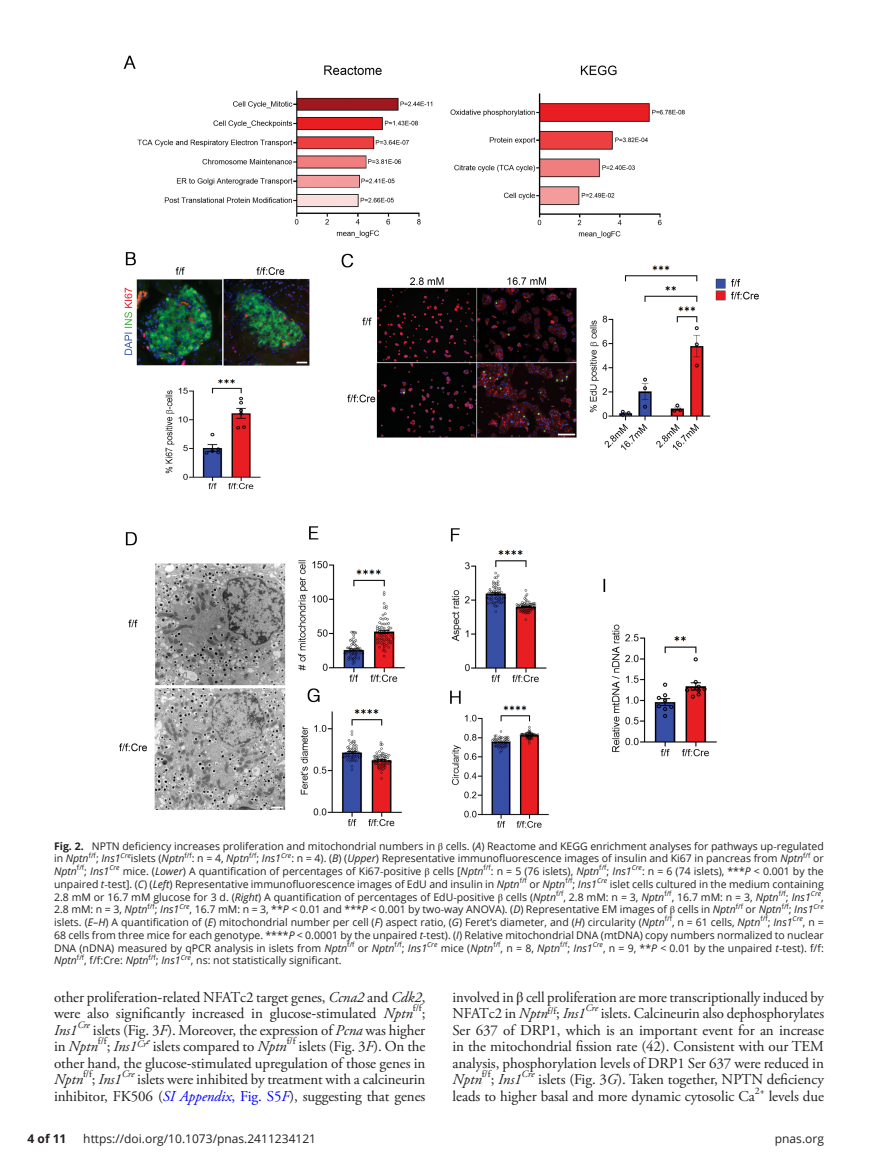
<style>
.page{position:relative;width:878px;height:1175px;background:#fff}
.page>*{position:absolute;margin:0;border:0;box-sizing:border-box;transform-origin:0 0}
.t1{font:15px/16.5px "Adobe Garamond Pro";letter-spacing:-.005em;color:#231f20}
.t2{font:italic 15px "Adobe Garamond Pro";letter-spacing:-.005em;color:#231f20}
.t3{font:12px "Open Sans";color:#231f20}
.t4{font:700 12px "Open Sans";color:#231f20}
.t5{font:10.5px/12.8px "Open Sans";color:#231f20}
.t6{font:italic 10.5px "Open Sans";color:#231f20}
.t7{font:10.05px "Adobe Garamond Pro";color:#231f20}
.t8{font:italic 10.05px "Adobe Garamond Pro";letter-spacing:-.025em;color:#231f20}
.t9{font:7.05px "Open Sans";color:#231f20}
.t10{font:italic 7.05px "Open Sans";color:#231f20}
.s1{font-weight:700}
.s2{font-family:"STIX"}
.s3{font-style:italic}
.s4{font-style:normal}
.s5{font-style:italic;color:#00f}
.s6{color:#00f}
</style>
<div class="page">
<img style="left:120px;top:55px;width:637px;height:772px">
<p class="t5" style="left:54px;top:839px;width:771px"><span class="s1">Fig. 2.</span> NPTN deficiency increases proliferation and mitochondrial numbers in <span class="s2">β</span> cells. (<span class="s3">A</span>) Reactome and KEGG enrichment analyses for pathways up<span class="s2">-</span>regulated in <span class="s3">Nptn</span></p>
<p class="t9" style="left:89px;top:850px;width:9px">f/f</p>
<p class="t6" style="left:96px;top:851px;width:26px"><span class="s4">;</span> Ins1</p>
<p class="t10" style="left:121px;top:850px;width:12px">Cre</p>
<p class="t5" style="left:131px;top:852px;width:55px">islets (<span class="s3">Nptn</span></p>
<p class="t9" style="left:184px;top:850px;width:9px">f/f</p>
<p class="t5" style="left:192px;top:852px;width:59px">: n = 4, <span class="s3">Nptn</span></p>
<p class="t9" style="left:249px;top:850px;width:9px">f/f</p>
<p class="t6" style="left:256px;top:851px;width:26px"><span class="s4">;</span> Ins1</p>
<p class="t10" style="left:281px;top:850px;width:12px">Cre</p>
<p class="t5" style="left:291px;top:852px;width:513px">: n = 4). (<span class="s3">B</span>) (<span class="s3">Upper</span>) Representative immunofluorescence images of insulin and Ki67 in pancreas from <span class="s3">Nptn</span></p>
<p class="t9" style="left:802px;top:850px;width:9px">f/f</p>
<p class="t5" style="left:812px;top:852px;width:12px">or</p>
<p class="t9" style="left:77px;top:863px;width:9px">f/f</p>
<p class="t6" style="left:84px;top:864px;width:27px"><span class="s4">;</span> Ins1</p>
<p class="t10" style="left:109px;top:863px;width:12px">Cre</p>
<p class="t5" style="left:123px;top:864px;width:362px">mice. (<span class="s3">Lower</span>) A quantification of percentages of Ki67<span class="s2">-</span>positive <span class="s2">β</span> cells [<span class="s3">Nptn</span></p>
<p class="t9" style="left:483px;top:863px;width:9px">f/f</p>
<p class="t5" style="left:490px;top:864px;width:110px">: n = 5 (76 islets), <span class="s3">Nptn</span></p>
<p class="t9" style="left:599px;top:863px;width:9px">f/f</p>
<p class="t6" style="left:606px;top:864px;width:27px"><span class="s4">;</span> Ins1</p>
<p class="t10" style="left:631px;top:863px;width:12px">Cre</p>
<p class="t5" style="left:641px;top:864px;width:183px">: n = 6 (74 islets), ***<span class="s3">P</span> &lt; 0.001 by the</p>
<p class="t6" style="left:54px;top:864px;width:24px">Nptn</p>
<p class="t5" style="left:54px;top:877px;width:467px">unpaired <span class="s3">t</span><span class="s2">-</span>test]. (<span class="s3">C</span>) (<span class="s3">Left</span>) Representative immunofluorescence images of EdU and insulin in <span class="s3">Nptn</span></p>
<p class="t9" style="left:519px;top:875px;width:9px">f/f</p>
<p class="t9" style="left:565px;top:875px;width:9px">f/f</p>
<p class="t6" style="left:572px;top:877px;width:26px"><span class="s4">;</span> Ins1</p>
<p class="t10" style="left:597px;top:875px;width:12px">Cre</p>
<p class="t5" style="left:609px;top:877px;width:215px">islet cells cultured in the medium containing</p>
<p class="t6" style="left:529px;top:877px;width:37px"><span class="s4">or</span> Nptn</p>
<p class="t5" style="left:54px;top:890px;width:503px">2.8 mM or 16.7 mM glucose for 3 d. (<span class="s3">Right</span>) A quantification of percentages of EdU<span class="s2">-</span>positive <span class="s2">β</span> cells (<span class="s3">Nptn</span></p>
<p class="t9" style="left:556px;top:888px;width:9px">f/f</p>
<p class="t5" style="left:563px;top:890px;width:102px">, 2.8 mM: n = 3, <span class="s3">Nptn</span></p>
<p class="t9" style="left:664px;top:888px;width:9px">f/f</p>
<p class="t5" style="left:671px;top:890px;width:108px">, 16.7 mM: n = 3, <span class="s3">Nptn</span></p>
<p class="t9" style="left:778px;top:888px;width:9px">f/f</p>
<p class="t6" style="left:785px;top:889px;width:26px"><span class="s4">;</span> Ins1</p>
<p class="t10" style="left:810px;top:888px;width:12px">Cre</p>
<p class="t5" style="left:820px;top:890px;width:4px">,</p>
<p class="t5" style="left:54px;top:903px;width:95px">2.8 mM: n = 3, <span class="s3">Nptn</span></p>
<p class="t9" style="left:147px;top:901px;width:9px">f/f</p>
<p class="t6" style="left:155px;top:902px;width:26px"><span class="s4">;</span> Ins1</p>
<p class="t10" style="left:179px;top:901px;width:12px">Cre</p>
<p class="t5" style="left:189px;top:903px;width:547px">, 16.7 mM: n = 3, **<span class="s3">P</span> &lt; 0.01 and ***<span class="s3">P</span> &lt; 0.001 by two<span class="s2">-</span>way ANOVA). (<span class="s3">D</span>) Representative EM images of <span class="s2">β</span> cells in <span class="s3">Nptn</span></p>
<p class="t9" style="left:735px;top:901px;width:9px">f/f</p>
<p class="t9" style="left:781px;top:901px;width:9px">f/f</p>
<p class="t6" style="left:788px;top:902px;width:26px"><span class="s4">;</span> Ins1</p>
<p class="t10" style="left:813px;top:901px;width:12px">Cre</p>
<p class="t6" style="left:745px;top:902px;width:38px"><span class="s4">or</span> Nptn</p>
<p class="t5" style="left:54px;top:915px;width:612px">islets. (<span class="s3">E</span>–<span class="s3">H</span>) A quantification of (<span class="s3">E</span>) mitochondrial number per cell (<span class="s3">F</span>) aspect ratio, (<span class="s3">G</span>) Feret’s diameter, and (<span class="s3">H</span>) circularity (<span class="s3">Nptn</span></p>
<p class="t9" style="left:664px;top:914px;width:9px">f/f</p>
<p class="t5" style="left:671px;top:915px;width:90px">, n = 61 cells, <span class="s3">Nptn</span></p>
<p class="t9" style="left:760px;top:914px;width:9px">f/f</p>
<p class="t6" style="left:767px;top:915px;width:26px"><span class="s4">;</span> Ins1</p>
<p class="t10" style="left:792px;top:914px;width:12px">Cre</p>
<p class="t5" style="left:54px;top:915px;width:771px;text-align:justify;text-indent:748px">, n = 68 cells from three mice for each genotype. ****<span class="s3">P</span> &lt; 0.0001 by the unpaired <span class="s3">t</span><span class="s2">-</span>test). (<span class="s3">I</span>) Relative mitochondrial DNA (mtDNA) copy numbers normalized to nuclear DNA (nDNA) measured by qPCR analysis in islets from <span class="s3">Nptn</span></p>
<p class="t9" style="left:347px;top:939px;width:9px">f/f</p>
<p class="t9" style="left:394px;top:939px;width:9px">f/f</p>
<p class="t6" style="left:402px;top:940px;width:27px"><span class="s4">;</span> Ins1</p>
<p class="t10" style="left:427px;top:939px;width:12px">Cre</p>
<p class="t5" style="left:440px;top:941px;width:54px">mice (<span class="s3">Nptn</span></p>
<p class="t9" style="left:493px;top:939px;width:9px">f/f</p>
<p class="t5" style="left:500px;top:941px;width:61px">, n = 8, <span class="s3">Nptn</span></p>
<p class="t9" style="left:560px;top:939px;width:9px">f/f</p>
<p class="t6" style="left:567px;top:940px;width:27px"><span class="s4">;</span> Ins1</p>
<p class="t10" style="left:592px;top:939px;width:12px">Cre</p>
<p class="t5" style="left:602px;top:941px;width:222px">, n = 9, **<span class="s3">P</span> &lt; 0.01 by the unpaired <span class="s3">t</span><span class="s2">-</span>test). f/f:</p>
<p class="t6" style="left:358px;top:940px;width:38px"><span class="s4">or</span> Nptn</p>
<p class="t9" style="left:77px;top:952px;width:9px">f/f</p>
<p class="t5" style="left:84px;top:954px;width:66px">, f/f:Cre: <span class="s3">Nptn</span></p>
<p class="t9" style="left:148px;top:952px;width:9px">f/f</p>
<p class="t6" style="left:156px;top:953px;width:26px"><span class="s4">;</span> Ins1</p>
<p class="t10" style="left:181px;top:952px;width:12px">Cre</p>
<p class="t5" style="left:191px;top:954px;width:152px">, ns: not statistically significant.</p>
<p class="t6" style="left:54px;top:953px;width:24px">Nptn</p>
<h1 class="t1" style="left:54px;top:989px;width:373px">other proliferation<span class="s2">-</span>related NFATc2 target genes, <span class="s3">Ccna2</span> and <span class="s3">Cdk2</span>, were also significantly increased in glucose<span class="s2">-</span>stimulated <span class="s3">Nptn</span></h1>
<p class="t7" style="left:412px;top:1002px;width:10px">f/f</p>
<h1 class="t1" style="left:421px;top:1005px;width:5px">;</h1>
<p class="t8" style="left:77px;top:1018px;width:14px">Cre</p>
<h1 class="t1" style="left:54px;top:1022px;width:372px;text-indent:39px">islets (Fig. 3<span class="s3">F</span>). Moreover, the expression of <span class="s3">Pcna</span> was higher in <span class="s3">Nptn</span></h1>
<h1 class="t2" style="left:54px;top:1021px;width:25px">Ins1</h1>
<p class="t7" style="left:98px;top:1035px;width:10px">f/f</p>
<h1 class="t1" style="left:107px;top:1038px;width:181px">; <span class="s3">Ins1</span><sup>Cre</sup> islets compared to <span class="s3">Nptn</span></h1>
<p class="t7" style="left:286px;top:1035px;width:10px">f/f</p>
<h1 class="t1" style="left:54px;top:1038px;width:373px;text-align:justify;text-indent:244px">islets (Fig. 3<span class="s3">F</span>). On the other hand, the glucose<span class="s2">-</span>stimulated upregulation of those genes in <span class="s3">Nptn</span></h1>
<p class="t7" style="left:83px;top:1068px;width:10px">f/f</p>
<h1 class="t2" style="left:92px;top:1070px;width:31px"><span class="s4">;</span> Ins1</h1>
<p class="t8" style="left:122px;top:1068px;width:14px">Cre</p>
<h1 class="t1" style="left:54px;top:1071px;width:373px;text-align:right">islets were inhibited by treatment with a calcineurin<br>inhibitor, FK506 (<span class="s5">SI Appendix</span><span class="s6">, Fig. S5</span><span class="s5">F</span>), suggesting that genes</h1>
<h1 class="t1" style="left:452px;top:989px;width:373px">involved in <span class="s2">β</span> cell proliferation are more transcriptionally induced by<br>NFATc2 in <span class="s3">Nptn</span><sup>f/f</sup>; <span class="s3">Ins1</span></h1>
<p class="t8" style="left:585px;top:1002px;width:14px">Cre</p>
<h1 class="t1" style="left:452px;top:1005px;width:373px;text-align:justify;text-indent:148px">islets. Calcineurin also dephosphorylates Ser 637 of DRP1, which is an important event for an increase in the mitochondrial fission rate (42). Consistent with our TEM analysis, phosphorylation levels of DRP1 Ser 637 were reduced in</h1>
<h1 class="t2" style="left:452px;top:1070px;width:31px">Nptn</h1>
<p class="t7" style="left:481px;top:1068px;width:10px">f/f</p>
<h1 class="t2" style="left:490px;top:1070px;width:32px"><span class="s4">;</span> Ins1</h1>
<p class="t8" style="left:521px;top:1068px;width:14px">Cre</p>
<h1 class="t1" style="left:452px;top:1071px;width:373px;text-indent:86px">islets (Fig. 3<span class="s3">G</span>). Taken together, NPTN deficiency leads to higher basal and more dynamic cytosolic Ca</h1>
<p class="t7" style="left:754px;top:1084px;width:11px">2+</p>
<h1 class="t1" style="left:768px;top:1088px;width:57px">levels due</h1>
<p class="t4" style="left:28px;top:1130px;width:40px">4 of 11</p>
<p class="t3" style="left:83px;top:1130px;width:234px">https://doi.org/10.1073/pnas.2411234121</p>
<p class="t3" style="left:774px;top:1130px;width:51px">pnas.org</p>
</div>
